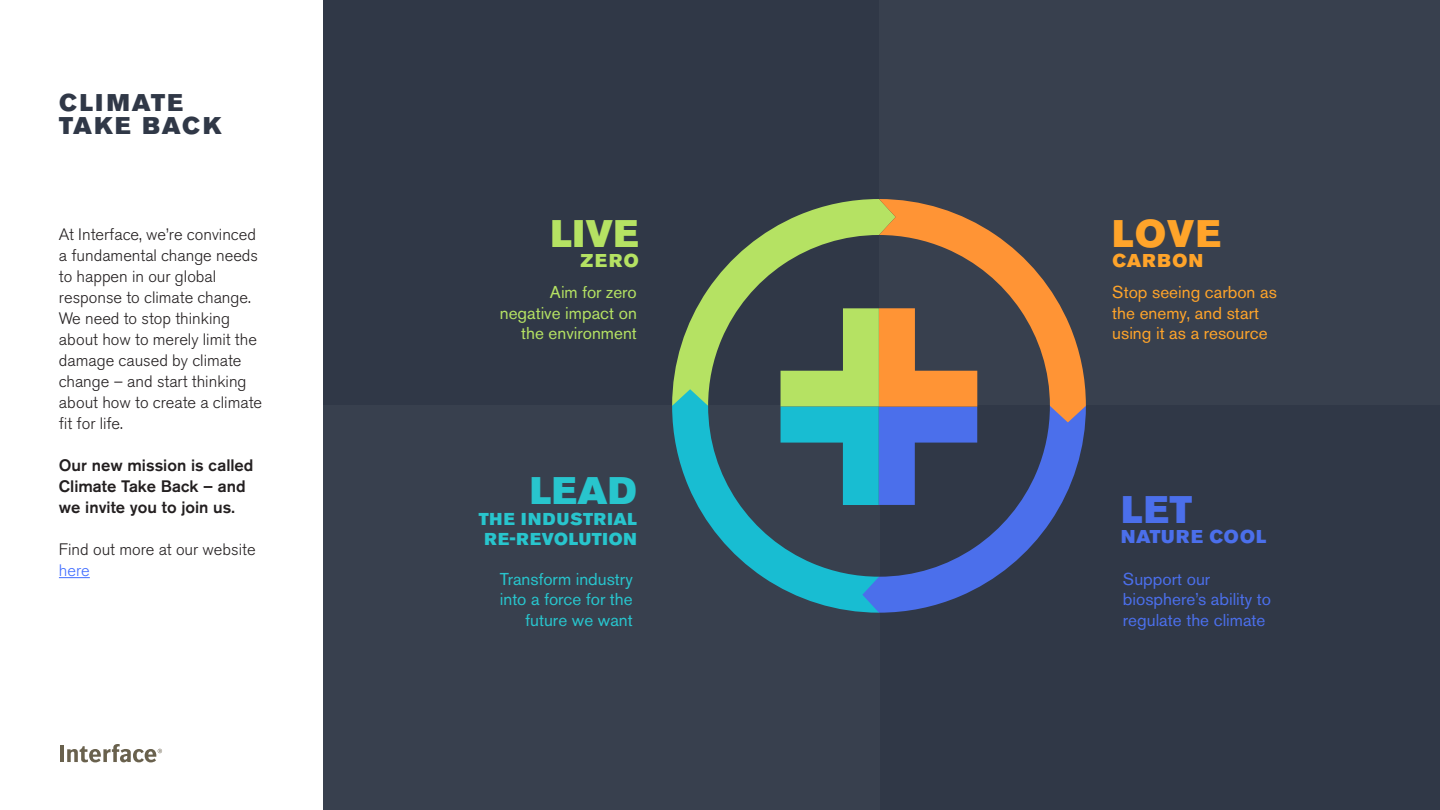
<style>
.page{position:relative;width:1440px;height:810px;background:#fff}
.page>*{position:absolute;margin:0;border:0;box-sizing:border-box;transform-origin:0 0}
.t1{font:38.1px "Akzidenz Grotesk Pro Super";color:#b5e263}
.t2{font:38.1px "Akzidenz Grotesk Pro Super";color:#ffa42a}
.t3{font:38.1px "Akzidenz Grotesk Pro Super";color:#28c5cd}
.t4{font:38.1px "Akzidenz Grotesk Pro Super";color:#4b6feb}
.t5{font:24px/22.8px "Akzidenz Grotesk Pro Super";letter-spacing:.095em;color:#303847}
.t6{font:18.45px "Akzidenz Grotesk Pro Super";letter-spacing:.05em;color:#4b6feb}
.t7{font:18.45px "Akzidenz Grotesk Pro Super";letter-spacing:.08em;color:#ffa42a}
.t8{font:18.45px "Akzidenz Grotesk Pro Super";color:#b5e263}
.t9{font:17.1px/20.5px "Akzidenz Grotesk Pro";color:#ffa42a}
.t10{font:17.1px/20.5px "Akzidenz Grotesk Pro";color:#4b6feb}
.t11{font:17.1px/20.5px "Akzidenz Grotesk Pro";color:#28c5cd;text-align:right}
.t12{font:17.1px/20.5px "Akzidenz Grotesk Pro";color:#b5e263;text-align:right}
.t13{font:17.1px/20.4px "Akzidenz Grotesk Pro Super";letter-spacing:.06em;color:#28c5cd;text-align:center}
.Main_body{font:300 16.5px/21px "Akzidenz Grotesk Pro";color:#231f20}
.Main_body-2{font:500 16.5px/21px "Akzidenz Grotesk Pro";color:#231f20}
.s1{color:#426eff}
</style>
<div class="page">
<hr style="left:59px;top:577px;width:31px;height:1px;background:#426eff">
<div style="left:851px;top:0;width:589px;height:407px;background:#38404e"></div>
<div style="left:323px;top:0;width:555px;height:407px;background:#303847"></div>
<div style="left:878px;top:406px;width:562px;height:404px;background:#303847"></div>
<div style="left:323px;top:406px;width:556px;height:404px;background:#38404e"></div>
<svg style="left:672px;top:199px;width:414px;height:414px"></svg>
<hr style="left:60px;top:745px;width:4px;height:17px;background:#69614d">
<svg style="left:67px;top:744px;width:95px;height:18px"></svg>
<p class="t5" style="left:59px;top:91px;width:164px">CLIMATE<br>TAKE BACK</p>
<p class="Main_body" style="left:59px;top:224px;width:205px">At Interface, we’re convinced a fundamental change needs to happen in our global response to climate change.<br>We need to stop thinking about how to merely limit the damage caused by climate change – and start thinking about how to create a climate fit for life.</p>
<p class="Main_body-2" style="left:59px;top:454px;width:196px">Our new mission is called<br>Climate Take Back – and we invite you to join us.</p>
<p class="Main_body" style="left:59px;top:539px;width:198px">Find out more at our website <span class="s1">here</span></p>
<p class="t1" style="left:551px;top:209px;width:89px">LIVE</p>
<p class="t8" style="left:581px;top:249px;width:59px">ZERO</p>
<p class="t2" style="left:1112px;top:209px;width:110px">LOVE</p>
<p class="t7" style="left:1112px;top:249px;width:92px">CARBON</p>
<p class="t12" style="left:500px;top:282px;width:139px">Aim for zero negative impact on the environment</p>
<p class="t9" style="left:1112px;top:282px;width:166px">Stop seeing carbon as the enemy, and start using it as a resource</p>
<p class="t3" style="left:530px;top:466px;width:108px">LEAD</p>
<p class="t13" style="left:479px;top:508px;width:159px">THE INDUSTRIAL<br>RE-REVOLUTION</p>
<p class="t11" style="left:500px;top:568px;width:134px">Transform industry into a force for the future we want</p>
<p class="t4" style="left:1121px;top:485px;width:72px">LET</p>
<p class="t6" style="left:1121px;top:525px;width:146px">NATURE COOL</p>
<p class="t10" style="left:1123px;top:568px;width:150px">Support our biosphere’s ability to regulate the climate</p>
</div>
